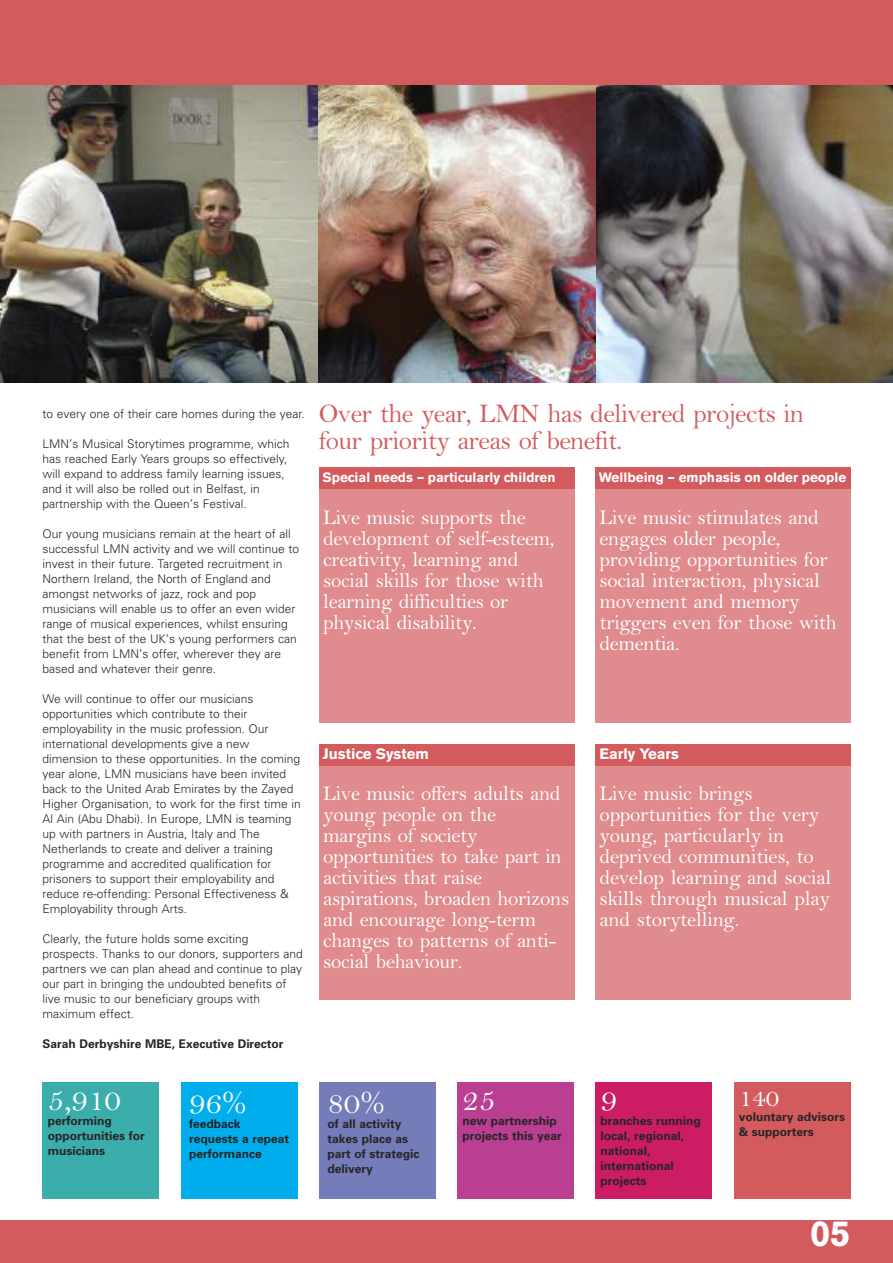
<style>
.page{position:relative;width:893px;height:1263px;background:#fff}
.page>*{position:absolute;margin:0;border:0;box-sizing:border-box;transform-origin:0 0}
.t1{font:700 36px "Akzidenz Grotesk BE";color:#fff}
.t2{font:33px "M Bell";color:#fff}
.t3{font:27px/27px "M Bell";letter-spacing:-.025em;color:#d35b5e}
.t4{font:27px "M Bell";color:#fff}
.t5{font:21px/21px "M Bell";letter-spacing:-.015em;color:#fff}
.t6{font:700 15px "Akzidenz Grotesk BE";color:#fff}
.t7{font:700 13.5px "Akzidenz Grotesk BE";color:#fff}
.t8{font:300 12px/15px "Univers";color:#272627}
.t9{font:700 12px/15px "Univers";color:#272627}
</style>
<div class="page">
<div style="left:0;top:0;width:893px;height:85px;background:#d35b5e"></div>
<div style="left:0;top:1220px;width:893px;height:43px;background:#d35b5e"></div>
<div style="left:181px;top:1082px;width:117px;height:117px;background:#00aded"></div>
<div style="left:319px;top:1082px;width:117px;height:117px;background:#757cba"></div>
<div style="left:43px;top:1082px;width:116px;height:117px;background:#3baeac"></div>
<div style="left:319px;top:468px;width:255px;height:255px;background:#e08c8e"></div>
<div style="left:319px;top:468px;width:255px;height:21px;background:#d35b5e"></div>
<div style="left:595px;top:468px;width:255px;height:255px;background:#e08c8e"></div>
<div style="left:595px;top:468px;width:255px;height:21px;background:#d35b5e"></div>
<div style="left:319px;top:744px;width:255px;height:255px;background:#e08c8e"></div>
<div style="left:319px;top:744px;width:255px;height:21px;background:#d35b5e"></div>
<div style="left:595px;top:744px;width:255px;height:255px;background:#e08c8e"></div>
<div style="left:595px;top:744px;width:255px;height:21px;background:#d35b5e"></div>
<img style="left:0;top:85px;width:893px;height:298px">
<div style="left:595px;top:1082px;width:117px;height:117px;background:#cc1d64"></div>
<div style="left:733px;top:1082px;width:117px;height:117px;background:#d35b5e"></div>
<div style="left:457px;top:1082px;width:117px;height:117px;background:#ba3e92"></div>
<p class="t8" style="left:43px;top:407px;width:264px">to every one of their care homes during the year.</p>
<p class="t8" style="left:43px;top:437px;width:249px">LMN’s Musical Storytimes programme, which has reached Early Years groups so effectively, will expand to address family learning issues, and it will also be rolled out in Belfast, in partnership with the Queen’s Festival.</p>
<p class="t8" style="left:43px;top:527px;width:258px">Our young musicians remain at the heart of all successful LMN activity and we will continue to invest in their future. Targeted recruitment in Northern Ireland, the North of England and amongst networks of jazz, rock and pop musicians will enable us to offer an even wider range of musical experiences, whilst ensuring that the best of the UK’s young performers can benefit from LMN’s offer, wherever they are based and whatever their genre.</p>
<p class="t8" style="left:43px;top:692px;width:260px">We will continue to offer our musicians opportunities which contribute to their employability in the music profession. Our international developments give a new dimension to these opportunities. In the coming year alone, LMN musicians have been invited back to the United Arab Emirates by the Zayed Higher Organisation, to work for the first time in Al Ain (Abu Dhabi). In Europe, LMN is teaming up with partners in Austria, Italy and The Netherlands to create and deliver a training programme and accredited qualification for prisoners to support their employability and reduce re-offending: Personal Effectiveness &amp; Employability through Arts.</p>
<p class="t8" style="left:43px;top:932px;width:262px">Clearly, the future holds some exciting prospects. Thanks to our donors, supporters and partners we can plan ahead and continue to play our part in bringing the undoubted benefits of live music to our beneficiary groups with maximum effect.</p>
<p class="t9" style="left:43px;top:1037px;width:243px">Sarah Derbyshire MBE, Executive Director</p>
<h3 class="t3" style="left:319px;top:403px;width:487px">Over the year, LMN has delivered projects in four priority areas of benefit.</h3>
<p class="t7" style="left:323px;top:472px;width:234px">Special needs – particularly children</p>
<h3 class="t5" style="left:323px;top:509px;width:233px">Live music supports the development of self-esteem, creativity, learning and social skills for those with learning difficulties or physical disability.</h3>
<p class="t7" style="left:599px;top:472px;width:249px">Wellbeing – emphasis on older people</p>
<h3 class="t5" style="left:600px;top:509px;width:239px">Live music stimulates and engages older people, providing opportunities for social interaction, physical movement and memory triggers even for those with dementia.</h3>
<p class="t6" style="left:323px;top:747px;width:107px">Justice System</p>
<h3 class="t5" style="left:323px;top:786px;width:248px">Live music offers adults and young people on the margins of society opportunities to take part in activities that raise aspirations, broaden horizons and encourage long-term changes to patterns of anti&shy;social behaviour.</h3>
<p class="t6" style="left:599px;top:747px;width:81px">Early Years</p>
<h3 class="t5" style="left:600px;top:786px;width:233px">Live music brings opportunities for the very young, particularly in deprived communities, to develop learning and social skills through musical play and storytelling.</h3>
<h2 class="t2" style="left:48px;top:1088px;width:75px">5,910</h2>
<p class="t9" style="left:48px;top:1114px;width:98px">performing opportunities for musicians</p>
<h2 class="t2" style="left:189px;top:1092px;width:59px">96%</h2>
<p class="t9" style="left:189px;top:1117px;width:101px">feedback requests a repeat performance</p>
<h2 class="t2" style="left:327px;top:1092px;width:59px">80%</h2>
<p class="t9" style="left:327px;top:1117px;width:93px">of all activity takes place as part of strategic delivery</p>
<h2 class="t2" style="left:462px;top:1088px;width:34px">25</h2>
<p class="t9" style="left:462px;top:1114px;width:101px">new partnership projects this year</p>
<h2 class="t2" style="left:601px;top:1088px;width:18px">9</h2>
<p class="t9" style="left:601px;top:1114px;width:102px">branches running local, regional, national, international projects</p>
<h3 class="t4" style="left:739px;top:1088px;width:42px">140</h3>
<p class="t9" style="left:739px;top:1110px;width:108px">voluntary advisors &amp; supporters</p>
<h1 class="t1" style="left:810px;top:1219px;width:42px">05</h1>
</div>
